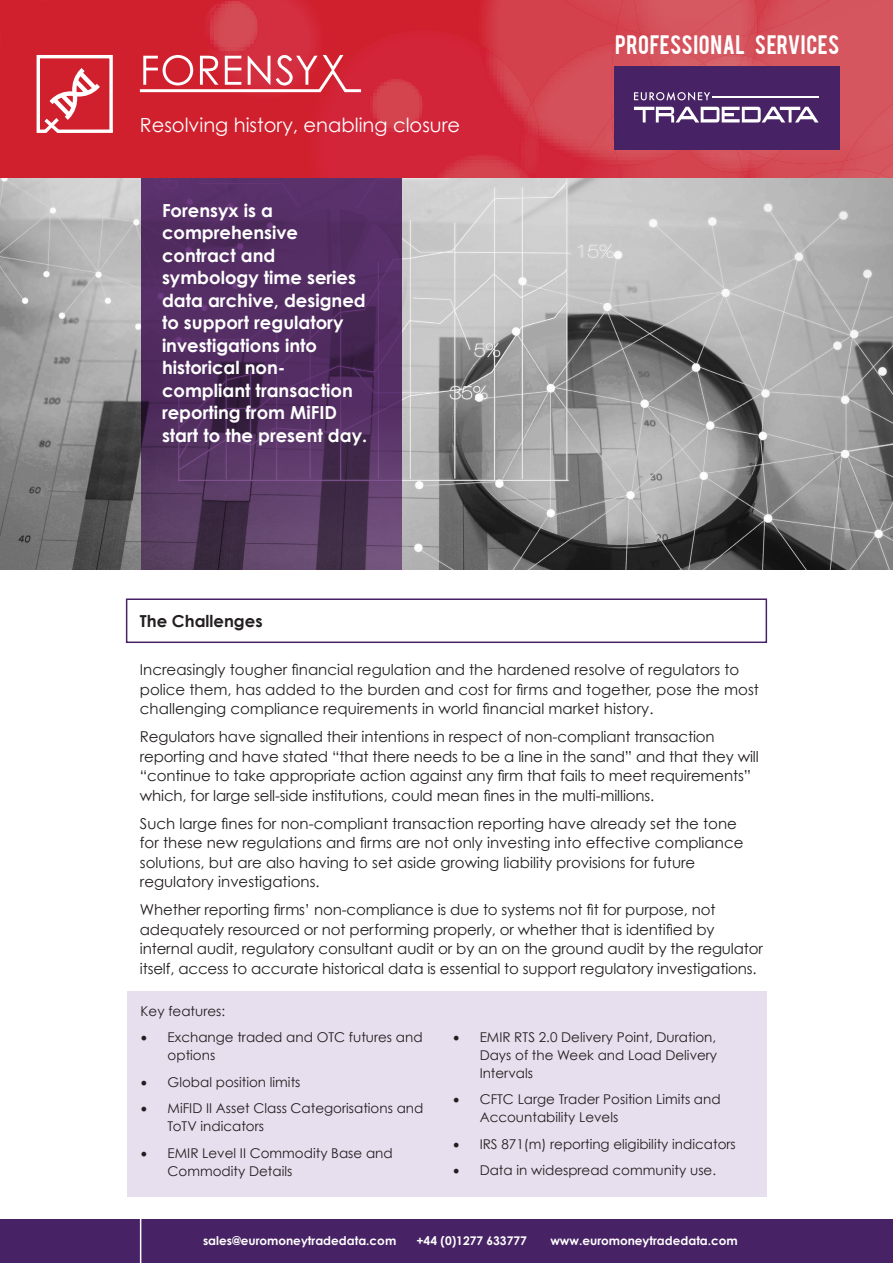
<style>
.page{position:relative;width:893px;height:1263px;background:#fff}
.page>*{position:absolute;margin:0;border:0;box-sizing:border-box;transform-origin:0 0}
.t1{font:21px "Bebas";letter-spacing:.03em;color:#fff}
.t2{font:19.5px "Century Gothic";color:#fff}
.t3{font:700 18px/22.5px "Century Gothic";color:#fff}
.t4{font:700 16.5px "Century Gothic";color:#231f20}
.t5{font:15px/19.5px "Century Gothic";letter-spacing:-.01em;color:#231f20}
.t6{font:13.5px/18px "Century Gothic";color:#231f20}
.t7{font:700 12px "Century Gothic Std";color:#fff}
.s1{font-family:"Minion Pro";font-size:18px}
</style>
<div class="page">
<div style="left:0;top:1219px;width:893px;height:44px;background:#472264"></div>
<hr style="left:140px;top:1193px;width:1px;height:70px;background:#fff">
<div style="left:0;top:0;width:893px;height:181px;background:#d0202e"></div>
<img style="left:749px;top:164px;width:92px;height:14px">
<img style="left:617px;top:34px;width:23px;height:7px">
<img style="left:617px;top:166px;width:1px;height:12px">
<img style="left:618px;top:166px;width:125px;height:12px">
<svg style="left:743px;top:172px;width:6px;height:6px"></svg>
<img style="left:617px;top:41px;width:26px;height:26px">
<img style="left:617px;top:150px;width:69px;height:16px">
<img style="left:841px;top:164px;width:38px;height:5px">
<div style="left:757px;top:0;width:136px;height:164px;background:#d6565f"></div>
<img style="left:877px;top:0;width:16px;height:65px">
<img style="left:640px;top:40px;width:36px;height:8px">
<img style="left:676px;top:40px;width:67px;height:15px">
<img style="left:743px;top:40px;width:14px;height:18px">
<img style="left:643px;top:41px;width:33px;height:26px">
<img style="left:654px;top:48px;width:50px;height:19px">
<div style="left:845px;top:104px;width:48px;height:57px;background:#d6565f"></div>
<img style="left:799px;top:169px;width:37px;height:9px">
<img style="left:836px;top:169px;width:43px;height:9px">
<img style="left:879px;top:163px;width:14px;height:11px">
<img style="left:873px;top:174px;width:20px;height:4px">
<img style="left:750px;top:160px;width:22px;height:11px">
<img style="left:686px;top:150px;width:57px;height:23px">
<img style="left:737px;top:160px;width:13px;height:12px">
<img style="left:736px;top:58px;width:58px;height:102px">
<img style="left:704px;top:55px;width:31px;height:9px">
<img style="left:735px;top:55px;width:19px;height:12px">
<img style="left:735px;top:150px;width:15px;height:3px">
<img style="left:677px;top:64px;width:58px;height:3px">
<img style="left:617px;top:0;width:18px;height:34px">
<img style="left:757px;top:0;width:72px;height:32px">
<img style="left:635px;top:0;width:51px;height:40px">
<img style="left:686px;top:0;width:71px;height:40px">
<img style="left:750px;top:19px;width:7px;height:15px">
<div style="left:614px;top:67px;width:225px;height:83px;background:#472264"></div>
<svg style="left:634px;top:92px;width:185px;height:30px"></svg>
<img style="left:0;top:178px;width:893px;height:392px">
<svg style="left:141px;top:181px;width:260px;height:389px;background:#533160"></svg>
<div style="left:126px;top:598px;width:641px;height:45px;border:2px solid #472264"></div>
<div style="left:127px;top:991px;width:640px;height:205px;background:#e8dfee"></div>
<svg style="left:137px;top:0;width:480px;height:181px"></svg>
<svg style="left:36px;top:55px;width:77px;height:78px"></svg>
<p class="t2" style="left:140px;top:113px;width:322px">Resolving history, enabling closure</p>
<p class="t3" style="left:162px;top:198px;width:207px">Forensyx is a comprehensive contract and symbology time series data archive, designed to support regulatory investigations into historical non&shy;compliant transaction reporting from MiFID start to the present day.</p>
<p class="t1" style="left:615px;top:30px;width:226px">PROFESSIONAL SERVICES</p>
<p class="t4" style="left:140px;top:610px;width:124px">The Challenges</p>
<p class="t5" style="left:140px;top:660px;width:621px">Increasingly tougher financial regulation and the hardened resolve of regulators to police them, has added to the burden and cost for firms and together, pose the most challenging compliance requirements in world financial market history.</p>
<p class="t5" style="left:140px;top:727px;width:620px">Regulators have signalled their intentions in respect of non-compliant transaction reporting and have stated “that there needs to be a line in the sand” and that they will “continue to take appropriate action against any firm that fails to meet requirements” which, for large sell-side institutions, could mean fines in the multi-millions.</p>
<p class="t5" style="left:140px;top:813px;width:605px">Such large fines for non-compliant transaction reporting have already set the tone for these new regulations and firms are not only investing into effective compliance solutions, but are also having to set aside growing liability provisions for future regulatory investigations.</p>
<p class="t5" style="left:140px;top:900px;width:625px">Whether reporting firms’ non-compliance is due to systems not fit for purpose, not adequately resourced or not performing properly, or whether that is identified by internal audit, regulatory consultant audit or by an on the ground audit by the regulator itself, access to accurate historical data is essential to support regulatory investigations.</p>
<p class="t6" style="left:141px;top:1002px;width:86px">Key features:</p>
<p class="t6" style="left:168px;top:1028px;width:256px;text-indent:-27px"><span class="s1">•</span> Exchange traded and OTC futures and options</p>
<p class="t6" style="left:141px;top:1073px;width:161px"><span class="s1">•</span> Global position limits</p>
<p class="t6" style="left:168px;top:1099px;width:257px;text-indent:-27px"><span class="s1">•</span> MiFID II Asset Class Categorisations and<br>ToTV indicators</p>
<p class="t6" style="left:168px;top:1144px;width:227px;text-indent:-27px"><span class="s1">•</span> EMIR Level II Commodity Base and<br>Commodity Details</p>
<p class="t6" style="left:480px;top:1028px;width:239px;text-align:justify;text-indent:-27px"><span class="s1">•</span> EMIR RTS 2.0 Delivery Point, Duration, Days of the Week and Load Delivery Intervals</p>
<p class="t6" style="left:480px;top:1090px;width:242px;text-indent:-27px"><span class="s1">•</span> CFTC Large Trader Position Limits and<br>Accountability Levels</p>
<p class="t6" style="left:453px;top:1135px;width:285px"><span class="s1">•</span> IRS 871(m) reporting eligibility indicators</p>
<p class="t6" style="left:453px;top:1161px;width:265px"><span class="s1">•</span> Data in widespread community use.</p>
<p class="t7" style="left:203px;top:1233px;width:195px">sales@euromoneytradedata.com</p>
<p class="t7" style="left:416px;top:1233px;width:112px">+44 (0)1277 633777</p>
<p class="t7" style="left:550px;top:1233px;width:189px">www.euromoneytradedata.com</p>
</div>
